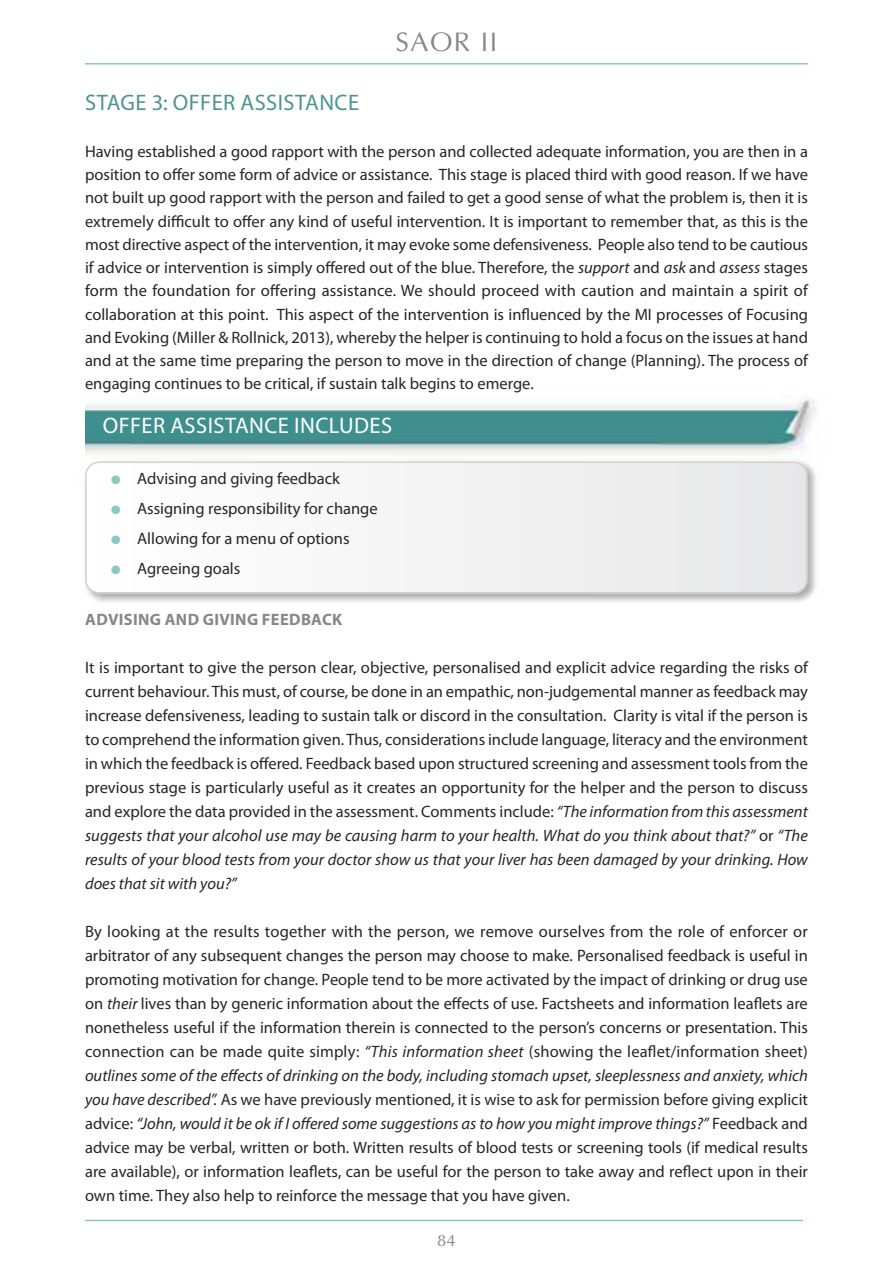
<style>
.page{position:relative;width:893px;height:1263px;background:#fff}
.page>*{position:absolute;margin:0;border:0;box-sizing:border-box;transform-origin:0 0}
.t1{font:27px "Optima";letter-spacing:.055em;color:#888788}
.t2{font:22.5px "Myriad Pro";letter-spacing:.02em;color:#fff}
.t3{font:22.5px "Myriad Pro";letter-spacing:.02em;color:#509391}
.t4{font:16.5px/24px "Myriad Pro";color:#272526;text-align:justify}
.t5{font:700 16.5px "Myriad Pro";letter-spacing:.02em;color:#888788}
.t6{font:16.5px "Optima";color:#888788}
.s1{font-style:italic}
.s2{color:#8dc8c0}
</style>
<div class="page">
<img style="left:85px;top:399px;width:732px;height:56px">
<img style="left:89px;top:455px;width:727px;height:147px">
<svg style="left:85px;top:461px;width:723px;height:133px"></svg>
<hr style="left:85px;top:1220px;width:718px;height:1px;background:#8dc8c0">
<hr style="left:85px;top:63px;width:723px;height:2px;background:#8dc8c0">
<p class="t1" style="left:395px;top:31px;width:103px">SAOR II</p>
<p class="t3" style="left:85px;top:94px;width:275px">STAGE 3: OFFER ASSISTANCE</p>
<p class="t4" style="left:85px;top:141px;width:725px;line-height:23.2px">Having established a good rapport with the person and collected adequate information, you are then in a position to offer some form of advice or assistance. This stage is placed third with good reason. If we have not built up good rapport with the person and failed to get a good sense of what the problem is, then it is extremely difficult to offer any kind of useful intervention. It is important to remember that, as this is the most directive aspect of the intervention, it may evoke some defensiveness. People also tend to be cautious if advice or intervention is simply offered out of the blue. Therefore, the <span class="s1">support</span> and <span class="s1">ask</span> and <span class="s1">assess</span> stages form the foundation for offering assistance. We should proceed with caution and maintain a spirit of collaboration at this point. This aspect of the intervention is influenced by the MI processes of Focusing and Evoking (Miller &amp; Rollnick, 2013), whereby the helper is continuing to hold a focus on the issues at hand and at the same time preparing the person to move in the direction of change (Planning). The process of engaging continues to be critical, if sustain talk begins to emerge.</p>
<p class="t2" style="left:103px;top:417px;width:291px">OFFER ASSISTANCE INCLUDES</p>
<p class="t4" style="left:111px;top:468px;width:230px"><span class="s2">●</span> Advising and giving feedback</p>
<p class="t4" style="left:111px;top:498px;width:268px"><span class="s2">●</span> Assigning responsibility for change</p>
<p class="t4" style="left:111px;top:528px;width:240px"><span class="s2">●</span> Allowing for a menu of options</p>
<p class="t4" style="left:111px;top:558px;width:131px"><span class="s2">●</span> Agreeing goals</p>
<p class="t5" style="left:85px;top:613px;width:259px">ADVISING AND GIVING FEEDBACK</p>
<p class="t4" style="left:85px;top:657px;width:724px">It is important to give the person clear, objective, personalised and explicit advice regarding the risks of current behaviour. This must, of course, be done in an empathic, non-judgemental manner as feedback may increase defensiveness, leading to sustain talk or discord in the consultation. Clarity is vital if the person is to comprehend the information given. Thus, considerations include language, literacy and the environment in which the feedback is offered. Feedback based upon structured screening and assessment tools from the previous stage is particularly useful as it creates an opportunity for the helper and the person to discuss and explore the data provided in the assessment. Comments include: <span class="s1">“The information from this assessment suggests that your alcohol use may be causing harm to your health. What do you think about that?”</span> or <span class="s1">“The results of your blood tests from your doctor show us that your liver has been damaged by your drinking. How does that sit with you?”</span></p>
<p class="t4" style="left:85px;top:921px;width:724px">By looking at the results together with the person, we remove ourselves from the role of enforcer or arbitrator of any subsequent changes the person may choose to make. Personalised feedback is useful in promoting motivation for change. People tend to be more activated by the impact of drinking or drug use on <span class="s1">their</span> lives than by generic information about the effects of use. Factsheets and information leaflets are nonetheless useful if the information therein is connected to the person’s concerns or presentation. This connection can be made quite simply: <span class="s1">“This information sheet</span> (showing the leaflet/information sheet) <span class="s1">outlines some of the effects of drinking on the body, including stomach upset, sleeplessness and anxiety, which you have described”.</span> As we have previously mentioned, it is wise to ask for permission before giving explicit advice: <span class="s1">“John, would it be ok if I offered some suggestions as to how you might improve things?”</span> Feedback and advice may be verbal, written or both. Written results of blood tests or screening tools (if medical results are available), or information leaflets, can be useful for the person to take away and reflect upon in their own time. They also help to reinforce the message that you have given.</p>
<p class="t6" style="left:437px;top:1233px;width:20px">84</p>
</div>
